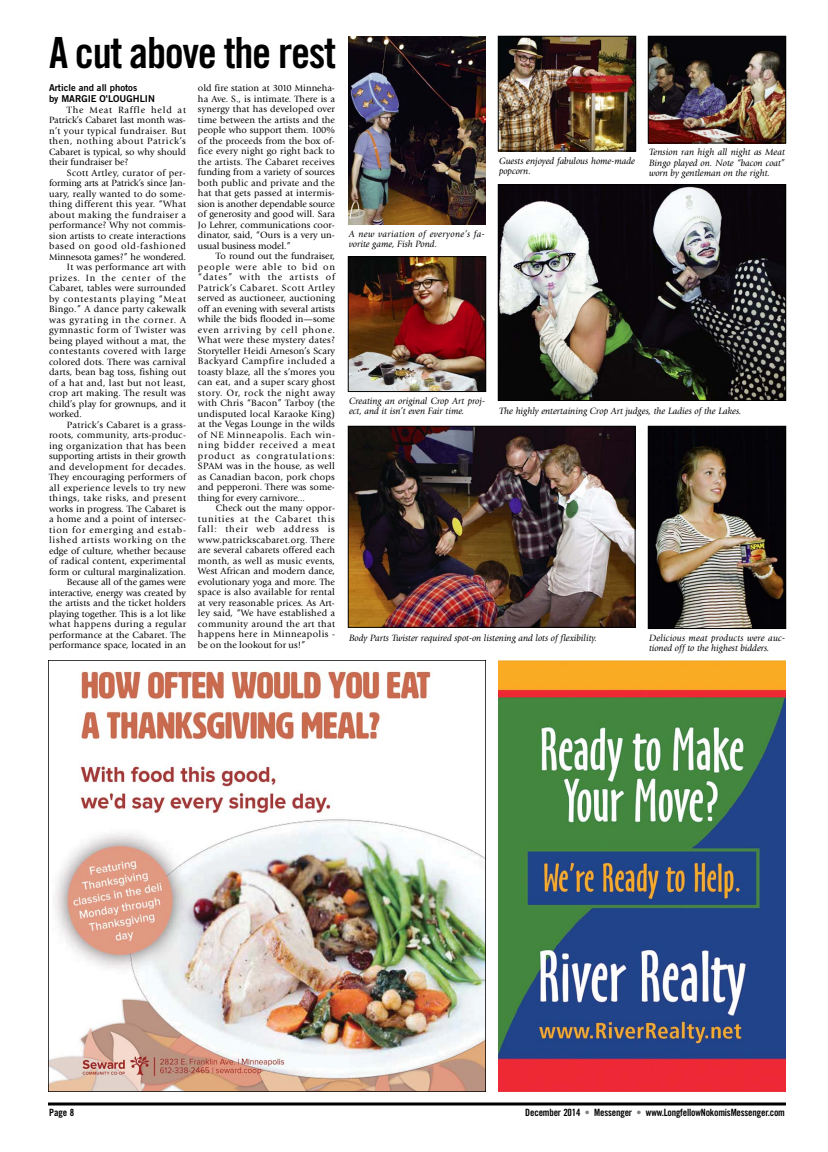
<style>
.page{position:relative;width:828px;height:1152px;background:#fff}
.page>*{position:absolute;margin:0;border:0;box-sizing:border-box;transform-origin:0 0}
.t1{font:43px "Trade Gothic Bold Cond Twenty";letter-spacing:-.03em;color:#000}
.t2{font:10px "Trade Gothic Bold Cond Twenty";letter-spacing:-.02em;color:#000}
.t3{font:9.5px/10.5px "Giovanni";letter-spacing:.015em;color:#000;text-align:justify}
.t4{font:italic 9.5px/10.5px "Giovanni";color:#000}
.t5{font:9.5px "Giovanni";letter-spacing:-.01em;color:#000}
.t6{font:9.5px "Giovanni";letter-spacing:.035em;color:#000}
.t7{font:9.5px "Giovanni";letter-spacing:.05em;color:#000}
.t8{font:9.5px "Giovanni";letter-spacing:.055em;color:#000}
.t9{font:9.5px "Giovanni";letter-spacing:.045em;color:#000}
.t10{font:9.5px "Giovanni";letter-spacing:.08em;color:#000}
.t11{font:italic 9.5px/10.5px "Giovanni";letter-spacing:.04em;color:#000}
.t12{font:9.5px "Giovanni";letter-spacing:.085em;color:#000}
.t13{font:9.5px/11px "Trade Gothic Bold Two";color:#000}
.t14{font:9.5px "Giovanni";letter-spacing:-.005em;color:#000}
.t15{font:9.5px "Giovanni";letter-spacing:.04em;color:#000}
.t16{font:9.5px "Giovanni";letter-spacing:.075em;color:#000}
.t17{font:9.5px "Giovanni";letter-spacing:.065em;color:#000}
.s1{color:#808080}
</style>
<div class="page">
<svg style="left:48px;top:1102px;width:738px;height:4px"></svg>
<img style="left:50px;top:668px;width:434px;height:422px">
<img style="left:498px;top:660px;width:288px;height:432px">
<img style="left:350px;top:258px;width:134px;height:132px">
<div style="left:348px;top:256px;width:138px;height:136px;border:1px solid #000"></div>
<img style="left:348px;top:36px;width:138px;height:188px">
<img style="left:500px;top:38px;width:134px;height:111px">
<div style="left:498px;top:36px;width:138px;height:115px;border:1px solid #000"></div>
<img style="left:650px;top:38px;width:134px;height:103px">
<div style="left:648px;top:36px;width:138px;height:107px;border:1px solid #000"></div>
<img style="left:500px;top:186px;width:284px;height:213px">
<div style="left:498px;top:184px;width:288px;height:217px;border:1px solid #000"></div>
<img style="left:650px;top:428px;width:134px;height:199px">
<div style="left:648px;top:426px;width:138px;height:203px;border:1px solid #000"></div>
<img style="left:350px;top:428px;width:283px;height:198px">
<div style="left:348px;top:426px;width:287px;height:202px;border:1px solid #000"></div>
<h1 class="t1" style="left:49px;top:37px;width:289px">A cut above the rest</h1>
<p class="t13" style="left:49px;top:83px;width:107px">Article and all photos<br>by MARGIE O'LOUGHLIN</p>
<p class="t3" style="left:49px;top:105px;width:138px;text-indent:18px">The Meat Raffle held at Patrick’s Cabaret last month was&shy;n’t your typical fundraiser. But then, nothing about Patrick’s Cabaret is typical, so why should their fundraiser be?</p>
<p class="t3" style="left:67px;top:168px;width:120px">Scott Artley, curator of per-</p>
<p class="t5" style="left:49px;top:179px;width:138px">forming arts at Patrick’s since Jan-</p>
<p class="t3" style="left:49px;top:189px;width:138px">uary, really wanted to do some-</p>
<p class="t6" style="left:49px;top:200px;width:139px">thing different this year. “What</p>
<p class="t7" style="left:49px;top:211px;width:139px">about making the fundraiser a</p>
<p class="t3" style="left:49px;top:221px;width:138px">performance? Why not commis-</p>
<p class="t3" style="left:49px;top:231px;width:139px">sion artists to create interactions</p>
<p class="t17" style="left:49px;top:242px;width:138px">based on good old-fashioned</p>
<p class="t5" style="left:49px;top:253px;width:139px">Minnesota games?” he wondered.</p>
<p class="t3" style="left:67px;top:263px;width:120px">It was performance art with</p>
<p class="t12" style="left:49px;top:274px;width:139px">prizes. In the center of the</p>
<p class="t3" style="left:49px;top:284px;width:138px">Cabaret, tables were surrounded</p>
<p class="t16" style="left:49px;top:295px;width:138px">by contestants playing “Meat</p>
<p class="t3" style="left:49px;top:305px;width:139px">Bingo.” A dance party cakewalk</p>
<p class="t10" style="left:49px;top:316px;width:139px">was gyrating in the corner. A</p>
<p class="t9" style="left:49px;top:326px;width:139px">gymnastic form of Twister was</p>
<p class="t3" style="left:49px;top:336px;width:139px">being played without a mat, the</p>
<p class="t7" style="left:49px;top:347px;width:139px">contestants covered with large</p>
<p class="t3" style="left:49px;top:357px;width:139px">colored dots. There was carnival</p>
<p class="t3" style="left:49px;top:368px;width:139px">darts, bean bag toss, fishing out</p>
<p class="t6" style="left:49px;top:379px;width:138px">of a hat and, last but not least,</p>
<p class="t3" style="left:49px;top:389px;width:139px">crop art making. The result was</p>
<p class="t3" style="left:49px;top:399px;width:138px">child’s play for grownups, and it</p>
<p class="t3" style="left:49px;top:410px;width:34px">worked.</p>
<p class="t3" style="left:67px;top:420px;width:120px">Patrick’s Cabaret is a grass-</p>
<p class="t3" style="left:49px;top:431px;width:138px">roots, community, arts-produc-</p>
<p class="t15" style="left:49px;top:442px;width:139px">ing organization that has been</p>
<p class="t3" style="left:49px;top:452px;width:138px">supporting artists in their growth</p>
<p class="t8" style="left:49px;top:463px;width:139px">and development for decades.</p>
<p class="t3" style="left:49px;top:473px;width:138px">They encouraging performers of</p>
<p class="t6" style="left:49px;top:484px;width:139px">all experience levels to try new</p>
<p class="t8" style="left:49px;top:494px;width:138px">things, take risks, and present</p>
<p class="t3" style="left:49px;top:504px;width:138px">works in progress. The Cabaret is</p>
<p class="t3" style="left:49px;top:515px;width:138px">a home and a point of intersec-</p>
<p class="t12" style="left:49px;top:526px;width:139px">tion for emerging and estab-</p>
<p class="t10" style="left:49px;top:536px;width:139px">lished artists working on the</p>
<p class="t3" style="left:49px;top:546px;width:139px">edge of culture, whether because</p>
<p class="t3" style="left:49px;top:557px;width:139px">of radical content, experimental</p>
<p class="t3" style="left:49px;top:567px;width:138px">form or cultural marginalization.</p>
<p class="t5" style="left:67px;top:578px;width:121px">Because all of the games were</p>
<p class="t3" style="left:49px;top:588px;width:139px">interactive, energy was created by</p>
<p class="t3" style="left:49px;top:599px;width:139px">the artists and the ticket holders</p>
<p class="t14" style="left:49px;top:610px;width:138px">playing together. This is a lot like</p>
<p class="t9" style="left:49px;top:620px;width:139px">what happens during a regular</p>
<p class="t3" style="left:49px;top:630px;width:139px">performance at the Cabaret. The</p>
<p class="t3" style="left:49px;top:641px;width:138px">performance space, located in an</p>
<p class="t3" style="left:198px;top:84px;width:139px">old fire station at 3010 Minneha&shy;ha Ave. S., is intimate. There is a synergy that has developed over time between the artists and the people who support them. 100% of the proceeds from the box of&shy;fice every night go right back to the artists. The Cabaret receives funding from a variety of sources both public and private and the hat that gets passed at intermis&shy;sion is another dependable source of generosity and good will. Sara Jo Lehrer, communications coor&shy;dinator, said, “Ours is a very un&shy;usual business model.”</p>
<p class="t3" style="left:198px;top:252px;width:139px;text-indent:18px">To round out the fundraiser, people were able to bid on “dates” with the artists of Patrick’s Cabaret. Scott Artley served as auctioneer, auctioning off an evening with several artists while the bids flooded in—some even arriving by cell phone.<br>What were these mystery dates?<br>Storyteller Heidi Arneson’s Scary Backyard Campfire included a toasty blaze, all the s’mores you can eat, and a super scary ghost story. Or, rock the night away with Chris “Bacon” Tarboy (the undisputed local Karaoke King) at the Vegas Lounge in the wilds of NE Minneapolis. Each win&shy;ning bidder received a meat product as congratulations:<br>SPAM was in the house, as well as Canadian bacon, pork chops and pepperoni. There was some&shy;thing for every carnivore...</p>
<p class="t3" style="left:198px;top:504px;width:139px;text-indent:18px">Check out the many oppor&shy;tunities at the Cabaret this fall: their web address is www.patrickscabaret.org. There are several cabarets offered each month, as well as music events, West African and modern dance, evolutionary yoga and more. The space is also available for rental at very reasonable prices. As Art&shy;ley said, “We have established a community around the art that happens here in Minneapolis - be on the lookout for us!”</p>
<p class="t4" style="left:499px;top:156px;width:138px">Guests enjoyed fabulous home-made popcorn.</p>
<p class="t4" style="left:649px;top:148px;width:138px;text-align:justify">Tension ran high all night as Meat Bingo played on. Note “bacon coat” worn by gentleman on the right.</p>
<p class="t11" style="left:349px;top:229px;width:138px">A new variation of everyone’s fa&shy;vorite game, Fish Pond.</p>
<p class="t4" style="left:349px;top:396px;width:138px">Creating an original Crop Art proj&shy;ect, and it isn’t even Fair time.</p>
<p class="t4" style="left:499px;top:406px;width:244px">The highly entertaining Crop Art judges, the Ladies of the Lakes.</p>
<p class="t4" style="left:349px;top:633px;width:250px">Body Parts Twister required spot-on listening and lots of flexibility.</p>
<p class="t4" style="left:649px;top:633px;width:137px">Delicious meat products were auc&shy;tioned off to the highest bidders.</p>
<p class="t2" style="left:49px;top:1109px;width:27px">Page 8</p>
<p class="t2" style="left:525px;top:1109px;width:261px">December 2014 <span class="s1">•</span> Messenger <span class="s1">•</span> www.LongfellowNokomisMessenger.com</p>
</div>
